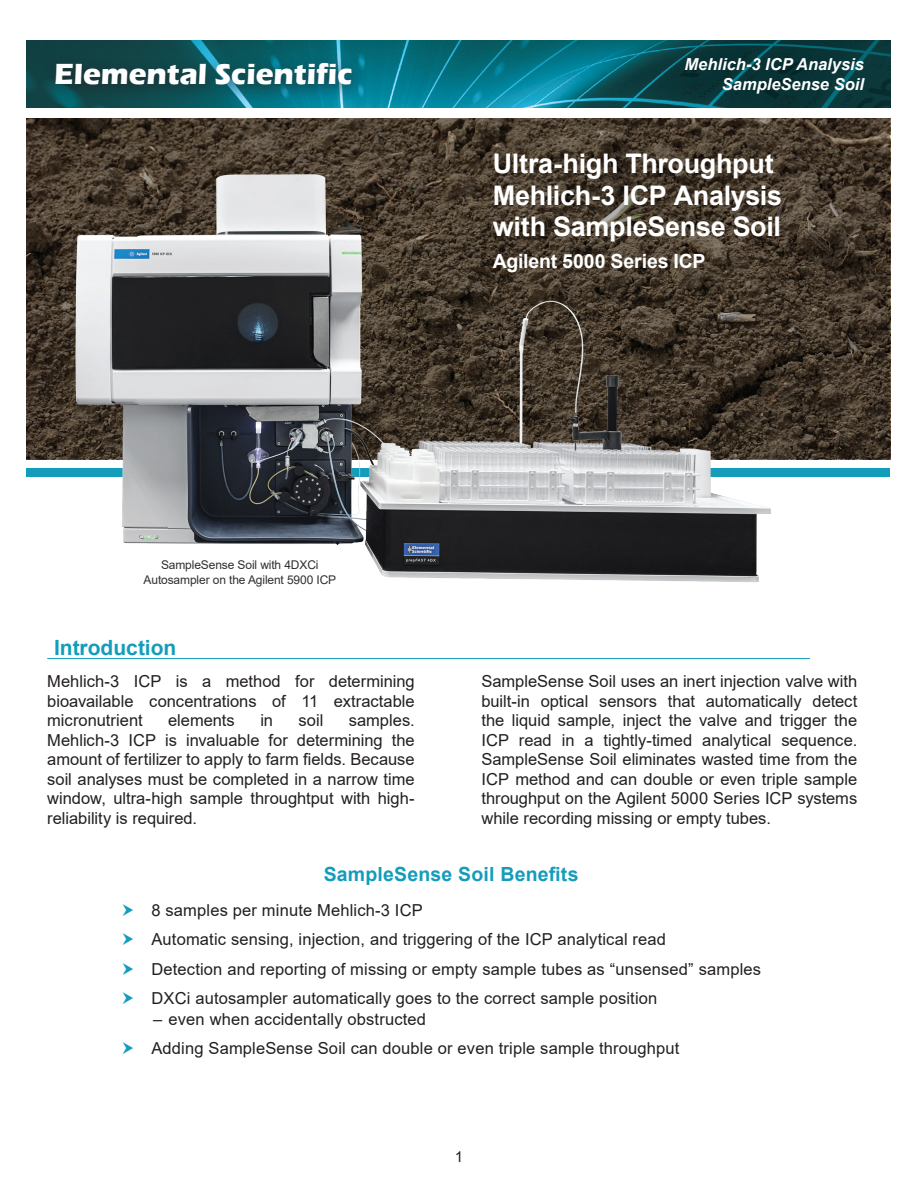
<style>
.page{position:relative;width:918px;height:1188px;background:#fff}
.page>*{position:absolute;margin:0;border:0;box-sizing:border-box;transform-origin:0 0}
.t1{font:700 30px "Eras ITC";color:#fff}
.t2{font:700 27px/31.5px "Arial";letter-spacing:-.015em;color:#fff}
.Body_Title{font:700 21px "Arial";color:#149cbb}
.t3{font:700 19.5px "Arial";letter-spacing:.01em;color:#149cbb}
.t4{font:700 19.5px "Arial";letter-spacing:-.01em;color:#fff}
.bulleted_list{font:16.5px/19.5px "Arial";letter-spacing:.01em;color:#231f20;text-align:justify}
.App_Note_Title{font:italic 700 16.5px "Arial";color:#fff}
.t5{font:15px "Arial";color:#231f20}
.Figure_Caption{font:12px/15px "Arial";letter-spacing:-.01em;color:#312f30;text-align:center}
</style>
<div class="page">
<img style="left:27px;top:40px;width:863px;height:67px">
<div style="left:27px;top:468px;width:863px;height:9px;background:#149cbb"></div>
<div style="left:43px;top:51px;width:325px;height:51px;background:#231f20;opacity:.75"></div>
<svg style="left:27px;top:118px;width:863px;height:341px;background:#43372b"></svg>
<img style="left:66px;top:168px;width:714px;height:414px">
<hr style="left:47px;top:658px;width:763px;height:1px;background:#149cbb">
<p class="t1" style="left:54px;top:57px;width:300px">Elemental Scientific</p>
<p class="App_Note_Title" style="left:685px;top:53px;width:181px">Mehlich-3 ICP Analysis</p>
<p class="App_Note_Title" style="left:722px;top:73px;width:144px">SampleSense Soil</p>
<p class="t2" style="left:493px;top:148px;width:291px">Ultra-high Throughput<br>Mehlich-3 ICP Analysis with SampleSense Soil</p>
<p class="t4" style="left:493px;top:248px;width:214px">Agilent 5000 Series ICP</p>
<p class="Figure_Caption" style="left:144px;top:557px;width:194px">SampleSense Soil with 4DXCi<br>Autosampler on the Agilent 5900 ICP</p>
<p class="Body_Title" style="left:54px;top:632px;width:124px">Introduction</p>
<p class="bulleted_list" style="left:47px;top:671px;width:369px">Mehlich-3 ICP is a method for determining bioavailable concentrations of 11 extractable micronutrient</p>
<p class="bulleted_list" style="left:47px;top:710px;width:369px;text-indent:302px">samples.<br>Mehlich-3 ICP is invaluable for determining the amount of fertilizer to apply to farm fields. Because soil analyses must be completed in a narrow time window, ultra-high sample throughtput with high&shy;reliability is required.</p>
<p class="bulleted_list" style="left:168px;top:710px;width:68px">elements</p>
<p class="bulleted_list" style="left:260px;top:710px;width:14px">in</p>
<p class="bulleted_list" style="left:299px;top:710px;width:26px">soil</p>
<p class="bulleted_list" style="left:481px;top:671px;width:377px">SampleSense Soil uses an inert injection valve with built-in optical sensors that automatically detect the liquid sample, inject the valve and trigger the ICP read in a tightly-timed analytical sequence.<br>SampleSense Soil eliminates wasted time from the ICP method and can double or even triple sample throughput on the Agilent 5000 Series ICP systems while recording missing or empty tubes.</p>
<p class="t3" style="left:324px;top:860px;width:256px">SampleSense Soil Benefits</p>
<p class="bulleted_list" style="left:151px;top:901px;width:273px">8 samples per minute Mehlich-3 ICP</p>
<p class="bulleted_list" style="left:151px;top:930px;width:516px">Automatic sensing, injection, and triggering of the ICP analytical read</p>
<p class="bulleted_list" style="left:151px;top:959px;width:611px">Detection and reporting of missing or empty sample tubes as “unsensed” samples</p>
<p class="bulleted_list" style="left:151px;top:988px;width:507px">DXCi autosampler automatically goes to the correct sample position</p>
<p class="bulleted_list" style="left:153px;top:1009px;width:274px">– even when accidentally obstructed</p>
<p class="bulleted_list" style="left:151px;top:1038px;width:530px">Adding SampleSense Soil can double or even triple sample throughput</p>
<p class="t5" style="left:455px;top:1147px;width:10px">1</p>
</div>
